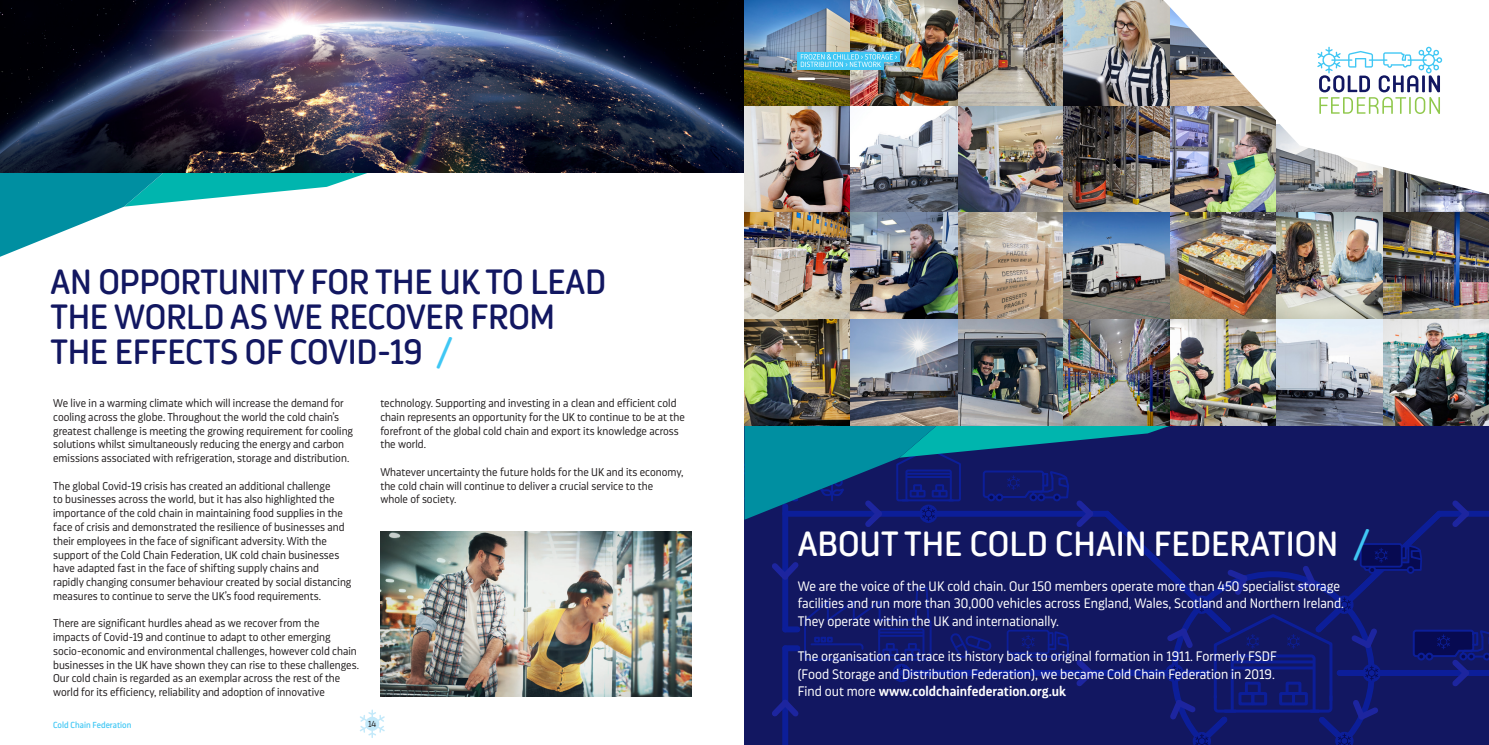
<style>
.page{position:relative;width:1489px;height:745px;background:#fff}
.page>*{position:absolute;margin:0;border:0;box-sizing:border-box;transform-origin:0 0}
.t1{font:35px/35px "Darwin Ess Rd";letter-spacing:-.01em;color:#121761}
.t2{font:35px "Darwin Ess Rd";color:#fff}
.t3{font:300 13.75px/17.5px "Darwin Ess Rd";color:#fff}
.t4{font:300 11.25px/13.8px "Darwin Ess Rd";color:#231f20}
.t5{font:8.75px "Darwin Ess Rd";color:#40c7f4}
.t6{font:300 8.75px "Darwin Ess Rd";color:#231f20}
.s1{color:#40c7f4}
.s2{font-weight:600}
</style>
<div class="page">
<img style="left:380px;top:531px;width:311px;height:164px">
<svg style="left:744px;top:446px;width:744px;height:298px;background:#111765"></svg>
<svg style="left:360px;top:709px;width:25px;height:28px"></svg>
<svg style="left:0;top:172px;width:456px;height:84px"></svg>
<img style="left:0;top:0;width:744px;height:172px">
<svg style="left:1067px;top:425px;width:238px;height:32px;background:#132f6c"></svg>
<svg style="left:744px;top:425px;width:323px;height:94px;background:#0a5286"></svg>
<img style="left:744px;top:0;width:106px;height:106px">
<img style="left:957px;top:0;width:106px;height:106px">
<img style="left:850px;top:0;width:107px;height:106px">
<img style="left:1063px;top:0;width:100px;height:106px">
<img style="left:744px;top:106px;width:106px;height:107px">
<img style="left:957px;top:106px;width:106px;height:107px">
<svg style="left:1169px;top:194px;width:107px;height:19px;background:#839076"></svg>
<img style="left:1382px;top:194px;width:106px;height:19px">
<svg style="left:850px;top:106px;width:107px;height:107px"></svg>
<img style="left:1063px;top:106px;width:106px;height:107px">
<img style="left:1276px;top:194px;width:106px;height:19px">
<img style="left:744px;top:213px;width:106px;height:106px">
<img style="left:957px;top:213px;width:106px;height:106px">
<img style="left:1169px;top:213px;width:107px;height:106px">
<img style="left:1382px;top:213px;width:106px;height:106px">
<img style="left:850px;top:213px;width:107px;height:106px">
<svg style="left:1063px;top:213px;width:106px;height:106px;background:#758394"></svg>
<img style="left:1276px;top:213px;width:106px;height:106px">
<img style="left:744px;top:319px;width:106px;height:106px">
<img style="left:957px;top:319px;width:106px;height:106px">
<img style="left:1169px;top:319px;width:107px;height:106px">
<img style="left:1382px;top:319px;width:106px;height:106px">
<svg style="left:850px;top:319px;width:107px;height:106px;background:#8c94a2"></svg>
<img style="left:1063px;top:319px;width:106px;height:106px">
<svg style="left:1276px;top:319px;width:106px;height:106px;background:#acb2bd"></svg>
<img style="left:1163px;top:0;width:325px;height:194px">
<svg style="left:1317px;top:47px;width:124px;height:67px"></svg>
<svg style="left:815px;top:78px;width:23px;height:1px"></svg>
<hr style="left:797px;top:77px;width:18px;height:3px;background:#fff">
<div style="left:797px;top:52px;width:102px;height:9px;background:#40c7f4"></div>
<div style="left:797px;top:60px;width:86px;height:9px;background:#40c7f4"></div>
<svg style="left:800px;top:54px;width:96px;height:13px"></svg>
<p class="t1" style="left:50px;top:264px;width:557px">AN OPPORTUNITY FOR THE UK TO LEAD<br>THE WORLD AS WE RECOVER FROM<br>THE EFFECTS OF COVID-19 <span class="s1">/</span></p>
<p class="t4" style="left:53px;top:396px;width:301px">We live in a warming climate which will increase the demand for cooling across the globe. Throughout the world the cold chain’s greatest challenge is meeting the growing requirement for cooling solutions whilst simultaneously reducing the energy and carbon emissions associated with refrigeration, storage and distribution.</p>
<p class="t4" style="left:53px;top:478px;width:300px">The global Covid-19 crisis has created an additional challenge<br>to businesses across the world, but it has also highlighted the importance of the cold chain in maintaining food supplies in the face of crisis and demonstrated the resilience of businesses and their employees in the face of significant adversity. With the support of the Cold Chain Federation, UK cold chain businesses have adapted fast in the face of shifting supply chains and rapidly changing consumer behaviour created by social distancing measures to continue to serve the UK’s food requirements.</p>
<p class="t4" style="left:53px;top:616px;width:307px">There are significant hurdles ahead as we recover from the<br>impacts of Covid-19 and continue to adapt to other emerging socio-economic and environmental challenges, however cold chain businesses in the UK have shown they can rise to these challenges.<br>Our cold chain is regarded as an exemplar across the rest of the world for its efficiency, reliability and adoption of innovative</p>
<p class="t4" style="left:380px;top:396px;width:306px">technology. Supporting and investing in a clean and efficient cold chain represents an opportunity for the UK to continue to be at the forefront of the global cold chain and export its knowledge across the world.</p>
<p class="t4" style="left:380px;top:465px;width:305px">Whatever uncertainty the future holds for the UK and its economy, the cold chain will continue to deliver a crucial service to the whole of society.</p>
<p class="t5" style="left:53px;top:719px;width:80px">Cold Chain Federation</p>
<p class="t6" style="left:368px;top:718px;width:10px">14</p>
<p class="t2" style="left:797px;top:522px;width:574px">ABOUT THE COLD CHAIN FEDERATION <span class="s1">/</span></p>
<p class="t3" style="left:797px;top:577px;width:548px">We are the voice of the UK cold chain. Our 150 members operate more than 450 specialist storage facilities and run more than 30,000 vehicles across England, Wales, Scotland and Northern Ireland.<br>They operate within the UK and internationally.</p>
<p class="t3" style="left:797px;top:647px;width:480px">The organisation can trace its history back to original formation in 1911. Formerly FSDF (Food Storage and Distribution Federation), we became Cold Chain Federation in 2019.<br>Find out more <span class="s2">www.coldchainfederation.org.uk</span></p>
</div>
